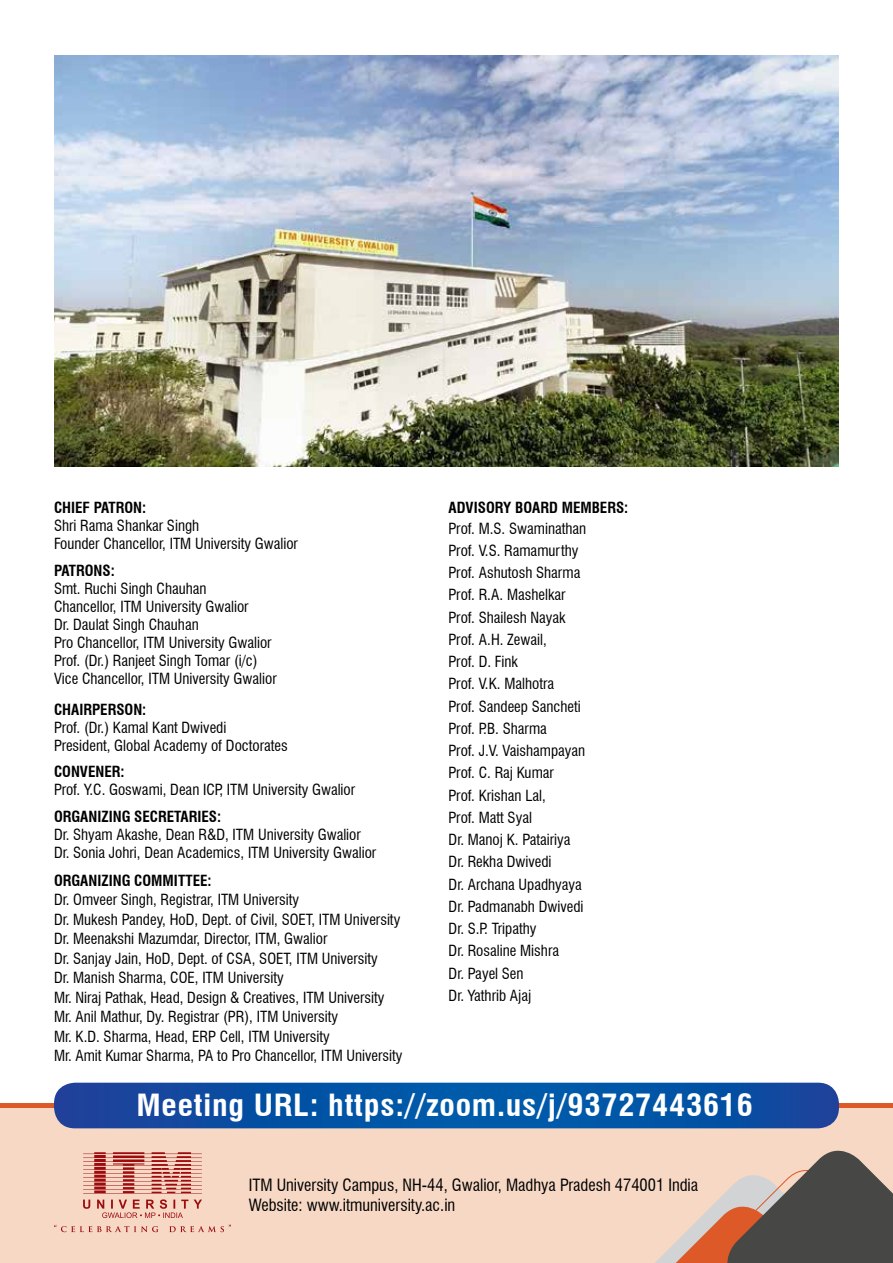
<style>
.page{position:relative;width:893px;height:1263px;background:#fff}
.page>*{position:absolute;margin:0;border:0;box-sizing:border-box;transform-origin:0 0}
.t1{font:700 condensed 29.85px "Swiss 721 BT";letter-spacing:.025em;color:#fff;scale:1.08 1}
.t2{font:condensed 16.5px/19.8px "Swiss 721 BT";color:#000}
.t3{font:condensed 15px/22.2px "Swiss 721 BT";color:#000}
.t4{font:700 condensed 15px "Swiss 721 BT";color:#000}
</style>
<div class="page">
<div style="left:0;top:1105px;width:893px;height:158px;background:#f6d8c5"></div>
<div style="left:0;top:1103px;width:893px;height:5px;background:#dd5928"></div>
<svg style="left:83px;top:1152px;width:119px;height:41px"></svg>
<svg style="left:83px;top:1199px;width:119px;height:19px"></svg>
<svg style="left:54px;top:1224px;width:177px;height:8px"></svg>
<img style="left:54px;top:55px;width:785px;height:412px">
<svg style="left:655px;top:1150px;width:238px;height:113px"></svg>
<svg style="left:54px;top:1083px;width:785px;height:45px;background:#0a51a4"></svg>
<p class="t4" style="left:54px;top:499px;width:94px">CHIEF PATRON:</p>
<p class="t3" style="left:54px;top:517px;width:245px;line-height:18px">Shri Rama Shankar Singh<br>Founder Chancellor, ITM University Gwalior</p>
<p class="t4" style="left:54px;top:561px;width:62px">PATRONS:</p>
<p class="t3" style="left:54px;top:579px;width:224px;line-height:18px">Smt. Ruchi Singh Chauhan<br>Chancellor, ITM University Gwalior<br>Dr. Daulat Singh Chauhan<br>Pro Chancellor, ITM University Gwalior Prof. (Dr.) Ranjeet Singh Tomar (i/c)<br>Vice Chancellor, ITM University Gwalior</p>
<p class="t4" style="left:54px;top:700px;width:94px">CHAIRPERSON:</p>
<p class="t3" style="left:54px;top:718px;width:235px;line-height:18px">Prof. (Dr.) Kamal Kant Dwivedi<br>President, Global Academy of Doctorates</p>
<p class="t4" style="left:54px;top:763px;width:72px">CONVENER:</p>
<p class="t3" style="left:54px;top:779px;width:303px">Prof. Y.C. Goswami, Dean ICP, ITM University Gwalior</p>
<p class="t4" style="left:54px;top:807px;width:169px">ORGANIZING SECRETARIES:</p>
<p class="t3" style="left:54px;top:825px;width:324px;line-height:18px">Dr. Shyam Akashe, Dean R&amp;D, ITM University Gwalior<br>Dr. Sonia Johri, Dean Academics, ITM University Gwalior</p>
<p class="t4" style="left:54px;top:871px;width:159px">ORGANIZING COMMITTEE:</p>
<p class="t3" style="left:54px;top:890px;width:350px;line-height:19.5px">Dr. Omveer Singh, Registrar, ITM University<br>Dr. Mukesh Pandey, HoD, Dept. of Civil, SOET, ITM University Dr. Meenakshi Mazumdar, Director, ITM, Gwalior<br>Dr. Sanjay Jain, HoD, Dept. of CSA, SOET, ITM University<br>Dr. Manish Sharma, COE, ITM University<br>Mr. Niraj Pathak, Head, Design &amp; Creatives, ITM University Mr. Anil Mathur, Dy. Registrar (PR), ITM University<br>Mr. K.D. Sharma, Head, ERP Cell, ITM University<br>Mr. Amit Kumar Sharma, PA to Pro Chancellor, ITM University</p>
<p class="t4" style="left:449px;top:499px;width:181px">ADVISORY BOARD MEMBERS:</p>
<p class="t3" style="left:449px;top:517px;width:139px">Prof. M.S. Swaminathan<br>Prof. V.S. Ramamurthy<br>Prof. Ashutosh Sharma<br>Prof. R.A. Mashelkar<br>Prof. Shailesh Nayak<br>Prof. A.H. Zewail,<br>Prof. D. Fink<br>Prof. V.K. Malhotra<br>Prof. Sandeep Sancheti<br>Prof. P.B. Sharma<br>Prof. J.V. Vaishampayan<br>Prof. C. Raj Kumar<br>Prof. Krishan Lal,<br>Prof. Matt Syal<br>Dr. Manoj K. Patairiya<br>Dr. Rekha Dwivedi<br>Dr. Archana Upadhyaya<br>Dr. Padmanabh Dwivedi<br>Dr. S.P. Tripathy<br>Dr. Rosaline Mishra<br>Dr. Payel Sen<br>Dr. Yathrib Ajaj</p>
<h1 class="t1" style="left:136px;top:1087px;width:572px">Meeting URL: https://zoom.us/j/93727443616</h1>
<p class="t2" style="left:249px;top:1175px;width:451px">ITM University Campus, NH-44, Gwalior, Madhya Pradesh 474001 India<br>Website: www.itmuniversity.ac.in</p>
</div>
